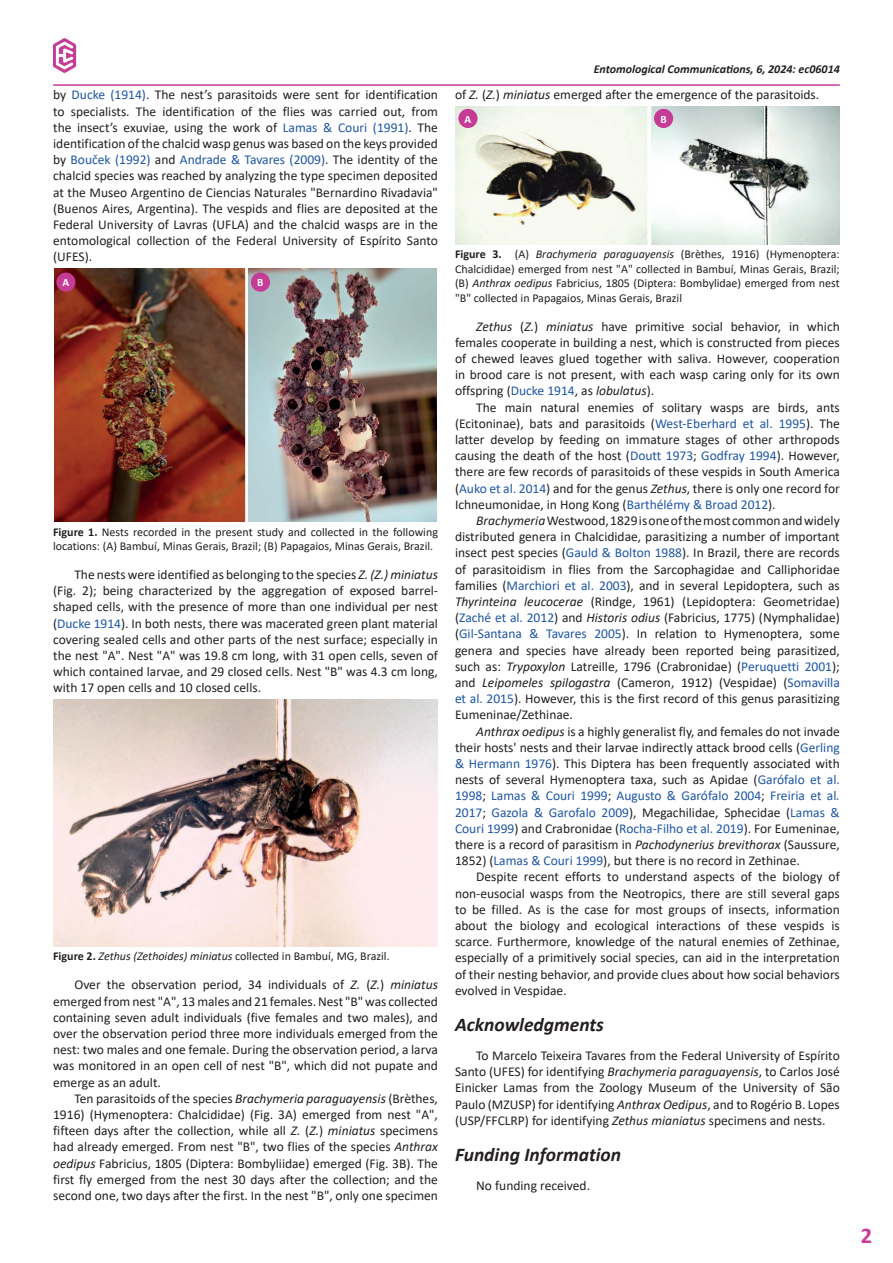
<style>
.page{position:relative;width:893px;height:1263px;background:#fff}
.page>*{position:absolute;margin:0;border:0;box-sizing:border-box;transform-origin:0 0}
.PageNumber{font:700 22.5px "Calibri";color:#c53b96}
.TitleTopic{font:italic 700 19.5px "Calibri";color:#231f20}
.t1{font:13.5px/16.2px "Calibri";color:#231f20;text-align:justify}
.Legend{font:12px/14.4px "Calibri";color:#231f20}
.t2{font:italic 700 12px "Calibri";color:#231f20}
.t3{font:700 11.25px "Calibri";color:#fff}
.s1{color:#1e56a6}
.s2{font-weight:700}
.s3{font-style:italic}
.s4{font-style:italic;color:#1e56a6}
</style>
<div class="page">
<hr style="left:53px;top:84px;width:787px;height:2px;background:#c53b96">
<img style="left:53px;top:38px;width:24px;height:35px">
<img style="left:54px;top:268px;width:383px;height:253px">
<img style="left:53px;top:699px;width:385px;height:247px">
<img style="left:455px;top:106px;width:384px;height:138px">
<div style="left:458px;top:109px;width:19px;height:19px;background:#c53b96;border-radius:50%"></div>
<div style="left:654px;top:109px;width:19px;height:19px;background:#c53b96;border-radius:50%"></div>
<div style="left:56px;top:273px;width:19px;height:19px;background:#c53b96;border-radius:50%"></div>
<div style="left:251px;top:273px;width:19px;height:19px;background:#c53b96;border-radius:50%"></div>
<p class="t1" style="left:53px;top:86px;width:386px">by <span class="s1">Ducke (1914)</span>. The nest’s parasitoids were sent for identification to specialists. The identification of the flies was carried out, from the insect’s exuviae, using the work of <span class="s1">Lamas &amp; Couri (1991)</span>. The identification of the chalcid wasp genus was based on the keys provided by <span class="s1">Bouček (1992)</span> and <span class="s1">Andrade &amp; Tavares (2009)</span>. The identity of the chalcid species was reached by analyzing the type specimen deposited at the Museo Argentino de Ciencias Naturales "Bernardino Rivadavia" (Buenos Aires, Argentina). The vespids and flies are deposited at the Federal University of Lavras (UFLA) and the chalcid wasps are in the entomological collection of the Federal University of Espírito Santo (UFES).</p>
<p class="t3" style="left:62px;top:275px;width:8px">A</p>
<p class="t3" style="left:257px;top:275px;width:8px">B</p>
<p class="Legend" style="left:53px;top:524px;width:386px"><span class="s2">Figure 1.</span> Nests recorded in the present study and collected in the following locations: (A) Bambuí, Minas Gerais, Brazil; (B) Papagaios, Minas Gerais, Brazil.</p>
<p class="t1" style="left:53px;top:566px;width:386px;text-indent:21px">The nests were identified as belonging to the species <span class="s3">Z. (Z.) miniatus </span>(Fig. 2); being characterized by the aggregation of exposed barrel&shy;shaped cells, with the presence of more than one individual per nest (<span class="s1">Ducke 1914</span>). In both nests, there was macerated green plant material covering sealed cells and other parts of the nest surface; especially in the nest "A". Nest "A" was 19.8 cm long, with 31 open cells, seven of which contained larvae, and 29 closed cells. Nest "B" was 4.3 cm long, with 17 open cells and 10 closed cells.</p>
<p class="Legend" style="left:53px;top:949px;width:338px"><span class="s2">Figure 2.</span> <span class="s3">Zethus (Zethoides) miniatus</span> collected in Bambuí, MG, Brazil.</p>
<p class="t1" style="left:53px;top:976px;width:386px;text-indent:21px">Over the observation period, 34 individuals of <span class="s3">Z.</span> (<span class="s3">Z.</span>) <span class="s3">miniatus </span>emerged from nest "A", 13 males and 21 females. Nest "B" was collected containing seven adult individuals (five females and two males), and over the observation period three more individuals emerged from the nest: two males and one female. During the observation period, a larva was monitored in an open cell of nest "B", which did not pupate and emerge as an adult.</p>
<p class="t1" style="left:53px;top:1090px;width:386px;text-indent:21px">Ten parasitoids of the species <span class="s3">Brachymeria paraguayensis</span> (Brèthes, 1916) (Hymenoptera: Chalcididae) (Fig. 3A) emerged from nest "A", fifteen days after the collection, while all <span class="s3">Z.</span> (<span class="s3">Z.</span>) <span class="s3">miniatus</span> specimens had already emerged. From nest "B", two flies of the species <span class="s3">Anthrax oedipus</span> Fabricius, 1805 (Diptera: Bombyliidae) emerged (Fig. 3B). The first fly emerged from the nest 30 days after the collection; and the second one, two days after the first. In the nest "B", only one specimen</p>
<p class="t2" style="left:594px;top:60px;width:248px">Entomological Communications, 6, 2024: ec06014</p>
<p class="t1" style="left:455px;top:86px;width:366px">of <span class="s3">Z.</span> (<span class="s3">Z.</span>) <span class="s3">miniatus</span> emerged after the emergence of the parasitoids.</p>
<p class="t3" style="left:465px;top:111px;width:8px">A</p>
<p class="t3" style="left:660px;top:111px;width:8px">B</p>
<p class="Legend" style="left:455px;top:247px;width:386px;text-align:justify"><span class="s2">Figure 3.</span> (A) <span class="s3">Brachymeria paraguayensis</span> (Brèthes, 1916) (Hymenoptera:<br>Chalcididae) emerged from nest "A" collected in Bambuí, Minas Gerais, Brazil; (B) <span class="s3">Anthrax oedipus</span> Fabricius, 1805 (Diptera: Bombylidae) emerged from nest "B" collected in Papagaios, Minas Gerais, Brazil</p>
<p class="t1" style="left:455px;top:318px;width:386px;text-indent:21px"><span class="s3">Zethus</span> (<span class="s3">Z.</span>) <span class="s3">miniatus</span> have primitive social behavior, in which females cooperate in building a nest, which is constructed from pieces of chewed leaves glued together with saliva. However, cooperation in brood care is not present, with each wasp caring only for its own offspring (<span class="s1">Ducke 1914</span>, as <span class="s3">lobulatus</span>).</p>
<p class="t1" style="left:455px;top:399px;width:386px;text-indent:21px">The main natural enemies of solitary wasps are birds, ants (Ecitoninae), bats and parasitoids (<span class="s1">West-Eberhard et al. 1995</span>). The latter develop by feeding on immature stages of other arthropods causing the death of the host (<span class="s1">Doutt 1973</span>; <span class="s1">Godfray 1994</span>). However, there are few records of parasitoids of these vespids in South America (<span class="s1">Auko et al. 2014</span>) and for the genus <span class="s3">Zethus</span>, there is only one record for Ichneumonidae, in Hong Kong (<span class="s1">Barthélémy &amp; Broad 2012</span>).</p>
<p class="t1" style="left:455px;top:512px;width:386px;text-indent:21px"><span class="s3">Brachymeria</span> Westwood, 1829 is one of the most common and widely distributed genera in Chalcididae, parasitizing a number of important insect pest species (<span class="s1">Gauld &amp; Bolton 1988</span>). In Brazil, there are records of parasitoidism in flies from the Sarcophagidae and Calliphoridae families (<span class="s1">Marchiori et al. 2003</span>), and in several Lepidoptera, such as <span class="s3">Thyrinteina leucocerae</span> (Rindge, 1961) (Lepidoptera: Geometridae) (<span class="s1">Zaché et al. 2012</span>) and <span class="s3">Historis odius</span> (Fabricius, 1775) (Nymphalidae) (<span class="s1">Gil-Santana &amp; Tavares 2005</span>). In relation to Hymenoptera, some genera and species have already been reported being parasitized, such as: <span class="s3">Trypoxylon</span> Latreille, 1796 (Crabronidae) (<span class="s1">Peruquetti 2001</span>); and <span class="s3">Leipomeles spilogastra</span> (Cameron, 1912) (Vespidae) (<span class="s1">Somavilla et al. 2015</span>). However, this is the first record of this genus parasitizing Eumeninae/Zethinae.</p>
<p class="t1" style="left:455px;top:723px;width:386px;text-indent:21px"><span class="s3">Anthrax oedipus</span> is a highly generalist fly, and females do not invade their hosts' nests and their larvae indirectly attack brood cells (<span class="s1">Gerling &amp; Hermann 1976</span>). This Diptera has been frequently associated with nests of several Hymenoptera taxa, such as Apidae (<span class="s1">Garófalo et al.<br>1998</span>; <span class="s1">Lamas &amp; Couri 1999</span>; <span class="s1">Augusto &amp; Garófalo 2004</span>; <span class="s1">Freiria et al</span><span class="s4">.<br></span><span class="s1">2017</span>; <span class="s1">Gazola &amp; Garofalo 2009</span>), Megachilidae, Sphecidae (<span class="s1">Lamas &amp; Couri 1999</span>) and Crabronidae (<span class="s1">Rocha-Filho et al. 2019</span>). For Eumeninae, there is a record of parasitism in <span class="s3">Pachodynerius brevithorax</span> (Saussure, 1852) (<span class="s1">Lamas &amp; Couri 1999</span>), but there is no record in Zethinae.</p>
<p class="t1" style="left:455px;top:868px;width:386px;text-indent:21px">Despite recent efforts to understand aspects of the biology of non-eusocial wasps from the Neotropics, there are still several gaps to be filled. As is the case for most groups of insects, information about the biology and ecological interactions of these vespids is scarce. Furthermore, knowledge of the natural enemies of Zethinae, especially of a primitively social species, can aid in the interpretation of their nesting behavior, and provide clues about how social behaviors evolved in Vespidae.</p>
<p class="TitleTopic" style="left:455px;top:1011px;width:150px">Acknowledgments</p>
<p class="t1" style="left:455px;top:1047px;width:386px;text-indent:21px">To Marcelo Teixeira Tavares from the Federal University of Espírito Santo (UFES) for identifying <span class="s3">Brachymeria paraguayensis</span>, to Carlos José Einicker Lamas from the Zoology Museum of the University of São Paulo (MZUSP) for identifying <span class="s3">Anthrax Oedipus</span>, and to Rogério B. Lopes (USP/FFCLRP) for identifying <span class="s3">Zethus mianiatus</span> specimens and nests.</p>
<p class="TitleTopic" style="left:455px;top:1141px;width:168px">Funding Information</p>
<p class="t1" style="left:476px;top:1177px;width:115px">No funding received.</p>
<p class="PageNumber" style="left:861px;top:1219px;width:13px">2</p>
</div>
